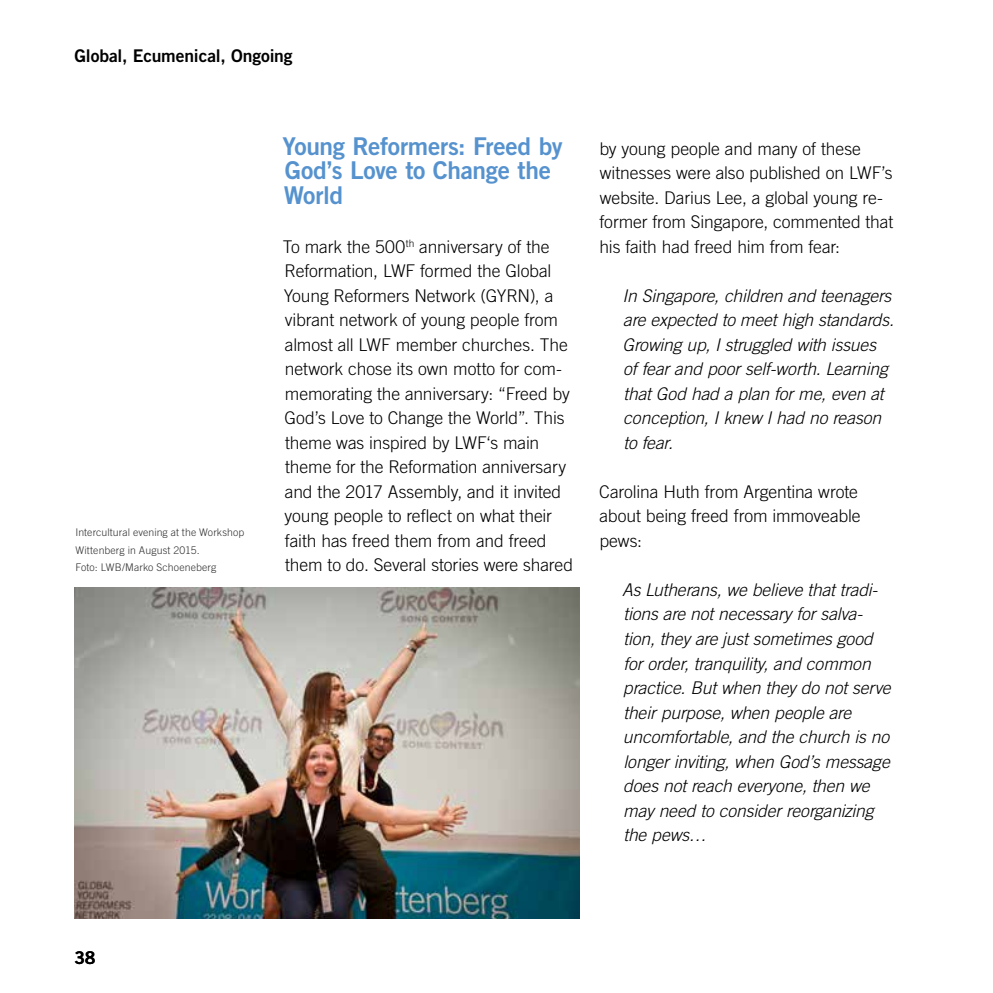
<style>
.page{position:relative;width:993px;height:993px;background:#fff}
.page>*{position:absolute;margin:0;border:0;box-sizing:border-box;transform-origin:0 0}
.t1{font:24.5px/24.5px "Trade Gothic LT Std Bd 2";letter-spacing:-.015em;color:#5692ce}
.t2{font:300 17.5px/24.5px "Trade Gothic LT Std";letter-spacing:-.005em;color:#000}
.t3{font:italic 300 17.5px/24.5px "Trade Gothic LT Std";letter-spacing:-.005em;color:#000}
.t4{font:17.5px "Trade Gothic LT Std Bd 2";letter-spacing:-.01em;color:#000}
.t5{font:300 10.5px/17.5px "Trade Gothic LT Std";letter-spacing:.01em;color:#323232}
</style>
<div class="page">
<img style="left:74px;top:587px;width:505px;height:331px">
<p class="t4" style="left:74px;top:45px;width:220px">Global, Ecumenical, Ongoing</p>
<p class="t5" style="left:75px;top:523px;width:170px">Intercultural evening at the Workshop<br>Wittenberg in August 2015.<br>Foto: LWB/Marko Schoeneberg</p>
<h1 class="t1" style="left:282px;top:133px;width:281px">Young Reformers: Freed by<br>God’s Love to Change the<br>World</h1>
<p class="t2" style="left:282px;top:234px;width:292px">To mark the 500<sup>th</sup> anniversary of the Reformation, LWF formed the Global Young Reformers Network (GYRN), a vibrant network of young people from almost all LWF member churches. The network chose its own motto for com&shy;memorating the anniversary: “Freed by God’s Love to Change the World”. This theme was inspired by LWF‘s main theme for the Reformation anniversary and the 2017 Assembly, and it invited young people to reflect on what their faith has freed them from and freed them to do. Several stories were shared</p>
<p class="t2" style="left:599px;top:136px;width:295px">by young people and many of these witnesses were also published on LWF’s website. Darius Lee, a global young re&shy;former from Singapore, commented that his faith had freed him from fear:</p>
<p class="t3" style="left:622px;top:283px;width:273px">In Singapore, children and teenagers are expected to meet high standards.<br>Growing up, I struggled with issues of fear and poor self-worth. Learning that God had a plan for me, even at conception, I knew I had no reason to fear.</p>
<p class="t2" style="left:599px;top:479px;width:263px">Carolina Huth from Argentina wrote about being freed from immoveable pews:</p>
<p class="t3" style="left:622px;top:577px;width:270px">As Lutherans, we believe that tradi&shy;tions are not necessary for salva&shy;tion, they are just sometimes good for order, tranquility, and common practice. But when they do not serve their purpose, when people are uncomfortable, and the church is no longer inviting, when God’s message does not reach everyone, then we may need to consider reorganizing the pews…</p>
<p class="t4" style="left:74px;top:946px;width:23px">38</p>
</div>
